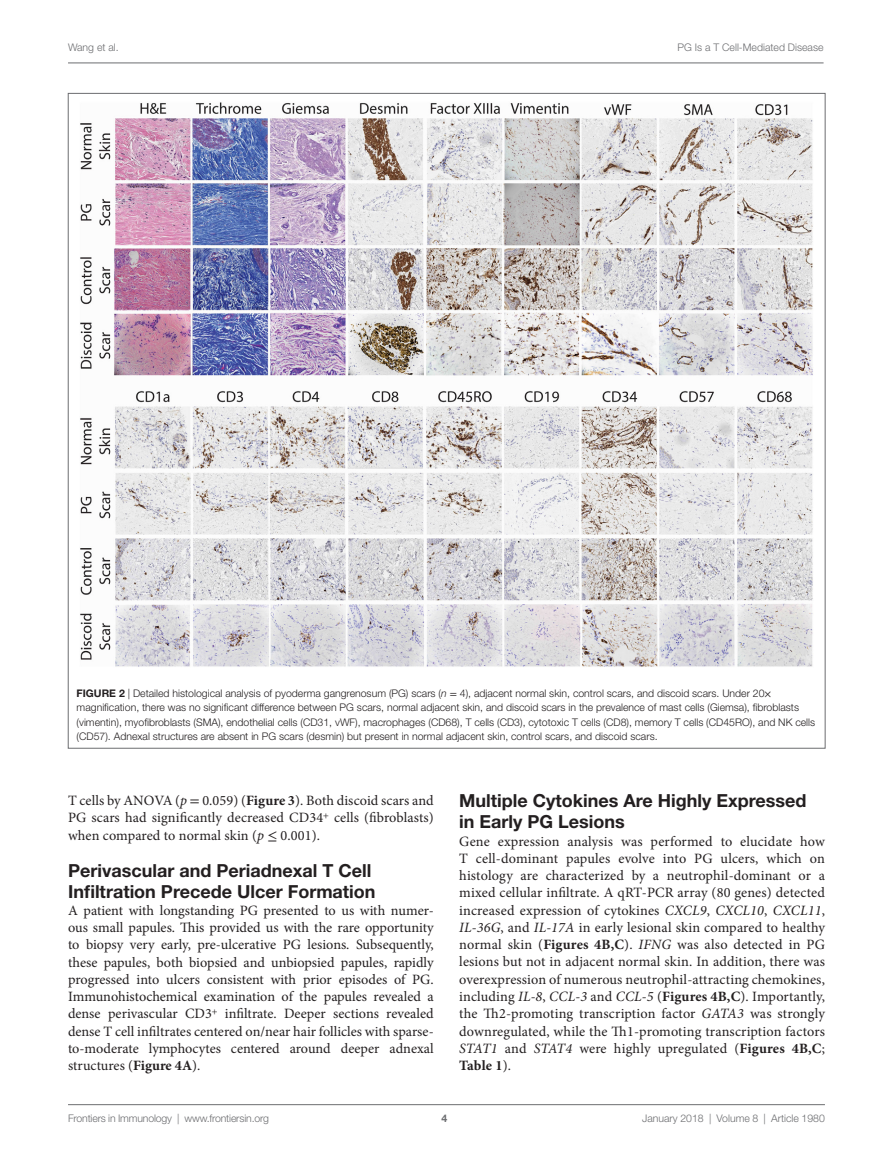
<style>
.page{position:relative;width:893px;height:1170px;background:#fff}
.page>*{position:absolute;margin:0;border:0;box-sizing:border-box;transform-origin:0 0}
.t1{font:700 18px/21px "Helvetica Neue LT Std";color:#231f20}
.t2{font:14.25px/17.2px "Minion Pro";letter-spacing:.005em;color:#231f20;text-align:justify}
.t3{font:300 10.5px/14.2px "Helvetica Neue LT Std";color:#231f20}
.t4{font:300 10.5px "Helvetica Neue LT Std";color:#6c6d70}
.t5{font:700 10.5px "Helvetica Neue LT Std";color:#6c6d70}
.s1{font-weight:700}
.s2{font-style:italic}
.s3{font-family:"STIX General";font-weight:400}
.s4{font-family:"STIX General"}
</style>
<div class="page">
<img style="left:80px;top:102px;width:733px;height:565px">
<hr style="left:68px;top:63px;width:756px;height:1px;background:#6c6d70">
<hr style="left:68px;top:1104px;width:757px;height:1px;background:#6c6d70">
<p class="t4" style="left:68px;top:41px;width:52px">Wang et al.</p>
<p class="t4" style="left:677px;top:41px;width:148px">PG Is a T Cell-Mediated Disease</p>
<p class="t3" style="left:77px;top:686px;width:740px"><span class="s1">Figu re 2</span> | Detailed histological analysis of pyoderma gangrenosum (PG) scars (<span class="s2">n</span> <span class="s3">=</span> 4), adjacent normal skin, control scars, and discoid scars. Under 20<span class="s3">× </span>magnification, there was no significant difference between PG scars, normal adjacent skin, and discoid scars in the prevalence of mast cells (Giemsa), fibroblasts (vimentin), myofibroblasts (SMA), endothelial cells (CD31, vWF), macrophages (CD68), T cells (CD3), cytotoxic T cells (CD8), memory T cells (CD45RO), and NK cells (CD57). Adnexal structures are absent in PG scars (desmin) but present in normal adjacent skin, control scars, and discoid scars.</p>
<p class="t2" style="left:68px;top:792px;width:367px">T cells by ANOVA (<span class="s2">p</span> <span class="s4">=</span> 0.059) (<span class="s1">Figure 3</span>). Both discoid scars and PG scars had significantly decreased CD34<sup>+</sup> cells (fibroblasts) when compared to normal skin (<span class="s2">p</span> <span class="s4">≤</span> 0.001).</p>
<p class="t1" style="left:68px;top:859px;width:309px">Perivascular and Periadnexal T Cell<br>Infiltration Precede Ulcer Formation</p>
<p class="t2" style="left:68px;top:901px;width:367px">A patient with longstanding PG presented to us with numer&shy;ous small papules. This provided us with the rare opportunity to biopsy very early, pre-ulcerative PG lesions. Subsequently, these papules, both biopsied and unbiopsied papules, rapidly progressed into ulcers consistent with prior episodes of PG.<br>Immunohistochemical examination of the papules revealed a dense perivascular CD3<sup>+</sup> infiltrate. Deeper sections revealed dense T cell infiltrates centered on/near hair follicles with sparse&shy;to-moderate lymphocytes centered around deeper adnexal structures (<span class="s1">Figure 4A</span>).</p>
<p class="t1" style="left:459px;top:789px;width:349px">Multiple Cytokines Are Highly Expressed in Early PG Lesions</p>
<p class="t2" style="left:459px;top:832px;width:367px">Gene expression analysis was performed to elucidate how T cell-dominant papules evolve into PG ulcers, which on histology are characterized by a neutrophil-dominant or a mixed cellular infiltrate. A qRT-PCR array (80 genes) detected increased expression of cytokines <span class="s2">CXCL9</span>, <span class="s2">CXCL10</span>, <span class="s2">CXCL11</span>, <span class="s2">IL-36G</span>, and <span class="s2">IL-17A</span> in early lesional skin compared to healthy normal skin (<span class="s1">Figures 4B,C</span>). <span class="s2">IFNG</span> was also detected in PG lesions but not in adjacent normal skin. In addition, there was overexpression of numerous neutrophil-attracting chemokines, including <span class="s2">IL-8</span>, <span class="s2">CCL-3</span> and <span class="s2">CCL-5</span> (<span class="s1">Figures 4B,C</span>). Importantly, the Th2-promoting transcription factor <span class="s2">GATA3</span> was strongly downregulated, while the Th1-promoting transcription factors <span class="s2">STAT1</span> and <span class="s2">STAT4</span> were highly upregulated (<span class="s1">Figures 4B,C</span>; <span class="s1">Table 1</span>).</p>
<p class="t4" style="left:68px;top:1111px;width:203px">Frontiers in Immunology | www.frontiersin.org</p>
<p class="t4" style="left:642px;top:1111px;width:184px">January 2018 | Volume 8 | Article 1980</p>
<p class="t5" style="left:441px;top:1111px;width:7px">4</p>
</div>
